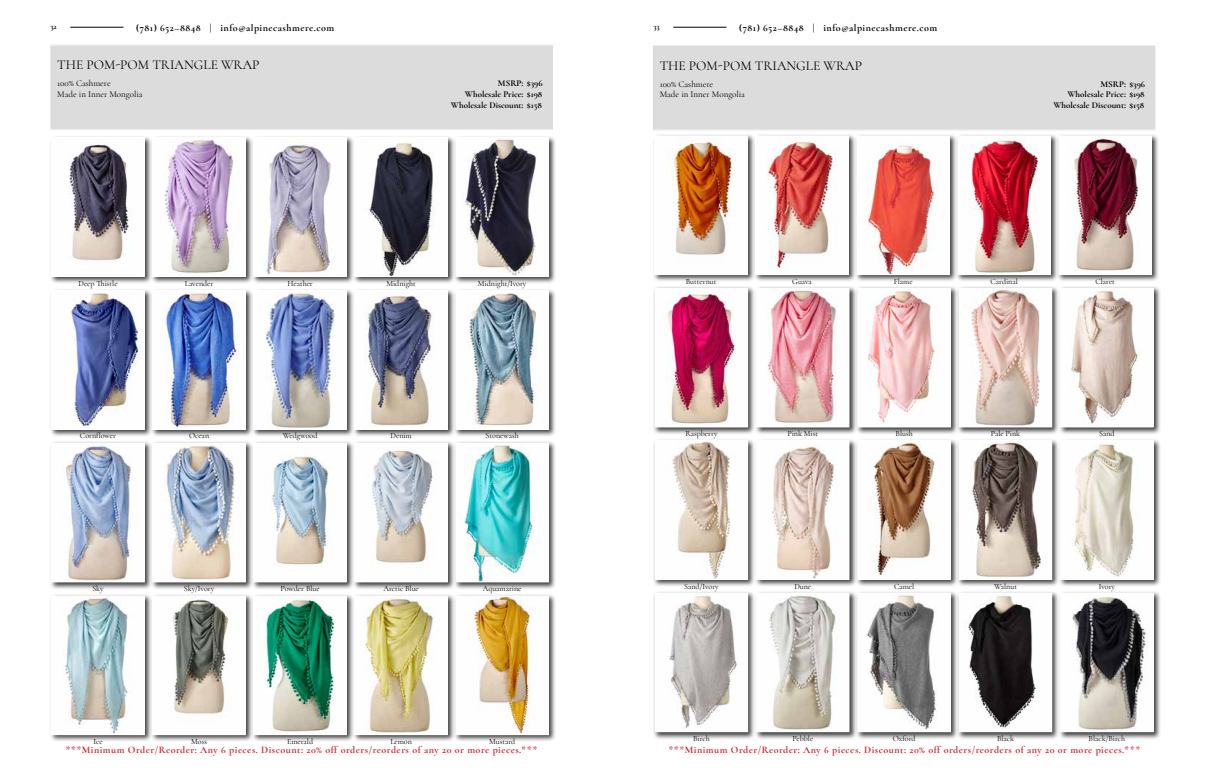
<style>
.page{position:relative;width:1206px;height:774px;background:#fff}
.page>*{position:absolute;margin:0;border:0;box-sizing:border-box;transform-origin:0 0}
.t1{font:13.5px "Cormorant";color:#000}
.t2{font:700 10px "Cormorant";letter-spacing:.05em;color:#d2232a}
.t3{font:700 10px "Cormorant";letter-spacing:.05em;color:#000}
.t4{font:700 9px/10.8px "Cormorant";color:#000;text-align:right}
.t5{font:9px/10.8px "Cormorant";color:#000}
.t6{font:8px "Cormorant";color:#000}
.t7{font:700 8px "Cormorant";color:#000}
</style>
<div class="page">
<hr style="left:70px;top:27px;width:54px;height:1px;background:#000">
<hr style="left:673px;top:27px;width:54px;height:1px;background:#000">
<div style="left:754px;top:286px;width:103px;height:149px;background:#000;opacity:.75"></div>
<img style="left:758px;top:290px;width:89px;height:135px">
<div style="left:653px;top:286px;width:103px;height:149px;background:#000;opacity:.75"></div>
<img style="left:657px;top:290px;width:89px;height:135px">
<div style="left:856px;top:286px;width:102px;height:149px;background:#000;opacity:.75"></div>
<img style="left:860px;top:290px;width:89px;height:135px">
<div style="left:1058px;top:286px;width:103px;height:149px;background:#000;opacity:.75"></div>
<img style="left:1062px;top:290px;width:90px;height:135px">
<div style="left:957px;top:286px;width:103px;height:149px;background:#000;opacity:.75"></div>
<img style="left:961px;top:290px;width:89px;height:135px">
<div style="left:653px;top:591px;width:103px;height:149px;background:#000;opacity:.75"></div>
<img style="left:657px;top:595px;width:89px;height:135px">
<div style="left:754px;top:591px;width:103px;height:149px;background:#000;opacity:.75"></div>
<img style="left:758px;top:595px;width:89px;height:135px">
<div style="left:1058px;top:591px;width:103px;height:149px;background:#000;opacity:.75"></div>
<img style="left:1062px;top:595px;width:90px;height:135px">
<div style="left:957px;top:591px;width:103px;height:149px;background:#000;opacity:.75"></div>
<img style="left:961px;top:595px;width:89px;height:135px">
<div style="left:856px;top:591px;width:102px;height:149px;background:#000;opacity:.75"></div>
<img style="left:860px;top:595px;width:89px;height:135px">
<div style="left:652px;top:45px;width:504px;height:85px;background:#dcdcdc"></div>
<div style="left:652px;top:45px;width:504px;height:86px;border:1px solid #fff"></div>
<div style="left:754px;top:438px;width:103px;height:149px;background:#000;opacity:.75"></div>
<img style="left:758px;top:442px;width:89px;height:136px">
<div style="left:653px;top:438px;width:103px;height:149px;background:#000;opacity:.75"></div>
<img style="left:657px;top:442px;width:89px;height:136px">
<div style="left:1058px;top:438px;width:103px;height:149px;background:#000;opacity:.75"></div>
<img style="left:1062px;top:442px;width:90px;height:136px">
<div style="left:957px;top:438px;width:103px;height:149px;background:#000;opacity:.75"></div>
<img style="left:961px;top:442px;width:89px;height:136px">
<div style="left:856px;top:438px;width:102px;height:149px;background:#000;opacity:.75"></div>
<img style="left:860px;top:442px;width:89px;height:136px">
<div style="left:956px;top:134px;width:102px;height:148px;background:#000;opacity:.75"></div>
<img style="left:960px;top:138px;width:89px;height:135px">
<div style="left:1057px;top:134px;width:102px;height:148px;background:#000;opacity:.75"></div>
<img style="left:1061px;top:138px;width:89px;height:135px">
<div style="left:855px;top:134px;width:102px;height:148px;background:#000;opacity:.75"></div>
<img style="left:859px;top:138px;width:89px;height:135px">
<div style="left:653px;top:134px;width:102px;height:148px;background:#000;opacity:.75"></div>
<img style="left:656px;top:138px;width:90px;height:135px">
<div style="left:754px;top:134px;width:102px;height:148px;background:#000;opacity:.75"></div>
<img style="left:757px;top:138px;width:90px;height:135px">
<div style="left:50px;top:45px;width:504px;height:85px;background:#dcdcdc"></div>
<div style="left:49px;top:44px;width:505px;height:87px;border:1px solid #fff"></div>
<div style="left:252px;top:288px;width:102px;height:149px;background:#000;opacity:.75"></div>
<img style="left:255px;top:292px;width:90px;height:136px">
<div style="left:50px;top:288px;width:102px;height:149px;background:#000;opacity:.75"></div>
<img style="left:53px;top:292px;width:90px;height:136px">
<div style="left:353px;top:288px;width:102px;height:149px;background:#000;opacity:.75"></div>
<img style="left:356px;top:292px;width:90px;height:136px">
<div style="left:151px;top:288px;width:102px;height:149px;background:#000;opacity:.75"></div>
<img style="left:154px;top:292px;width:90px;height:136px">
<div style="left:454px;top:288px;width:102px;height:149px;background:#000;opacity:.75"></div>
<img style="left:458px;top:292px;width:89px;height:136px">
<div style="left:151px;top:136px;width:102px;height:148px;background:#000;opacity:.75"></div>
<img style="left:154px;top:139px;width:90px;height:136px">
<div style="left:454px;top:136px;width:102px;height:148px;background:#000;opacity:.75"></div>
<img style="left:458px;top:139px;width:89px;height:136px">
<div style="left:353px;top:136px;width:102px;height:148px;background:#000;opacity:.75"></div>
<img style="left:356px;top:139px;width:90px;height:136px">
<div style="left:252px;top:136px;width:102px;height:148px;background:#000;opacity:.75"></div>
<img style="left:255px;top:139px;width:90px;height:136px">
<div style="left:50px;top:136px;width:102px;height:148px;background:#000;opacity:.75"></div>
<img style="left:53px;top:139px;width:90px;height:136px">
<div style="left:50px;top:594px;width:102px;height:148px;background:#000;opacity:.75"></div>
<img style="left:53px;top:598px;width:90px;height:135px">
<div style="left:151px;top:594px;width:102px;height:148px;background:#000;opacity:.75"></div>
<img style="left:154px;top:598px;width:90px;height:135px">
<div style="left:252px;top:594px;width:102px;height:148px;background:#000;opacity:.75"></div>
<img style="left:255px;top:598px;width:90px;height:135px">
<div style="left:353px;top:594px;width:102px;height:148px;background:#000;opacity:.75"></div>
<img style="left:356px;top:598px;width:90px;height:135px">
<div style="left:454px;top:594px;width:102px;height:148px;background:#000;opacity:.75"></div>
<img style="left:458px;top:598px;width:89px;height:135px">
<div style="left:50px;top:441px;width:102px;height:149px;background:#000;opacity:.75"></div>
<img style="left:53px;top:445px;width:90px;height:135px">
<div style="left:454px;top:441px;width:102px;height:149px;background:#000;opacity:.75"></div>
<img style="left:458px;top:445px;width:89px;height:135px">
<div style="left:353px;top:441px;width:102px;height:149px;background:#000;opacity:.75"></div>
<img style="left:356px;top:445px;width:90px;height:135px">
<div style="left:252px;top:441px;width:102px;height:149px;background:#000;opacity:.75"></div>
<img style="left:255px;top:445px;width:90px;height:135px">
<div style="left:151px;top:441px;width:102px;height:149px;background:#000;opacity:.75"></div>
<img style="left:154px;top:445px;width:90px;height:135px">
<p class="t7" style="left:50px;top:21px;width:8px">32</p>
<p class="t3" style="left:136px;top:21px;width:200px">(781) 652–8848 | info@alpinecashmere.com</p>
<p class="t7" style="left:653px;top:21px;width:8px">33</p>
<p class="t3" style="left:739px;top:21px;width:200px">(781) 652–8848 | info@alpinecashmere.com</p>
<h1 class="t1" style="left:57px;top:57px;width:204px">THE POM-POM TRIANGLE WRAP</h1>
<p class="t5" style="left:57px;top:78px;width:87px">100% Cashmere<br>Made in Inner Mongolia</p>
<p class="t4" style="left:451px;top:78px;width:93px">MSRP: $396<br>Wholesale Price: $198<br>Wholesale Discount: $158</p>
<h1 class="t1" style="left:660px;top:57px;width:204px">THE POM-POM TRIANGLE WRAP</h1>
<p class="t5" style="left:660px;top:78px;width:87px">100% Cashmere<br>Made in Inner Mongolia</p>
<p class="t4" style="left:1053px;top:78px;width:93px">MSRP: $396<br>Wholesale Price: $198<br>Wholesale Discount: $158</p>
<p class="t6" style="left:79px;top:278px;width:41px">Deep Thistle</p>
<p class="t6" style="left:185px;top:278px;width:30px">Lavender</p>
<p class="t6" style="left:287px;top:278px;width:27px">Heather</p>
<p class="t6" style="left:386px;top:278px;width:31px">Midnight</p>
<p class="t6" style="left:478px;top:278px;width:50px">Midnight/Ivory</p>
<p class="t6" style="left:686px;top:276px;width:32px">Butternut</p>
<p class="t6" style="left:792px;top:276px;width:21px">Guava</p>
<p class="t6" style="left:894px;top:276px;width:20px">Flame</p>
<p class="t6" style="left:991px;top:276px;width:29px">Cardinal</p>
<p class="t6" style="left:1095px;top:276px;width:21px">Claret</p>
<p class="t6" style="left:80px;top:431px;width:38px">Cornflower</p>
<p class="t6" style="left:189px;top:431px;width:22px">Ocean</p>
<p class="t6" style="left:283px;top:431px;width:36px">Wedgwood</p>
<p class="t6" style="left:391px;top:431px;width:23px">Denim</p>
<p class="t6" style="left:486px;top:431px;width:35px">Stonewash</p>
<p class="t6" style="left:685px;top:429px;width:34px">Raspberry</p>
<p class="t6" style="left:787px;top:429px;width:32px">Pink Mist</p>
<p class="t6" style="left:896px;top:429px;width:19px">Blush</p>
<p class="t6" style="left:991px;top:429px;width:31px">Pale Pink</p>
<p class="t6" style="left:1099px;top:429px;width:17px">Sand</p>
<p class="t6" style="left:92px;top:584px;width:13px">Sky</p>
<p class="t6" style="left:184px;top:584px;width:32px">Sky/Ivory</p>
<p class="t6" style="left:281px;top:584px;width:41px">Powder Blue</p>
<p class="t6" style="left:383px;top:584px;width:37px">Arctic Blue</p>
<p class="t6" style="left:483px;top:584px;width:40px">Aquamarine</p>
<p class="t6" style="left:684px;top:581px;width:36px">Sand/Ivory</p>
<p class="t6" style="left:794px;top:581px;width:18px">Dune</p>
<p class="t6" style="left:894px;top:581px;width:22px">Camel</p>
<p class="t6" style="left:994px;top:581px;width:24px">Walnut</p>
<p class="t6" style="left:1099px;top:581px;width:18px">Ivory</p>
<p class="t6" style="left:693px;top:734px;width:18px">Birch</p>
<p class="t6" style="left:792px;top:734px;width:22px">Pebble</p>
<p class="t6" style="left:893px;top:734px;width:24px">Oxford</p>
<p class="t6" style="left:997px;top:734px;width:19px">Black</p>
<p class="t6" style="left:1089px;top:734px;width:38px">Black/Birch</p>
<p class="t6" style="left:93px;top:736px;width:11px">Ice</p>
<p class="t6" style="left:191px;top:736px;width:17px">Moss</p>
<p class="t6" style="left:287px;top:736px;width:27px">Emerald</p>
<p class="t6" style="left:390px;top:736px;width:23px">Lemon</p>
<p class="t6" style="left:489px;top:736px;width:28px">Mustard</p>
<p class="t2" style="left:66px;top:744px;width:473px">***Minimum Order/Reorder: Any 6 pieces. Discount: 20% off orders/reorders of any 20 or more pieces.***</p>
<p class="t2" style="left:669px;top:744px;width:473px">***Minimum Order/Reorder: Any 6 pieces. Discount: 20% off orders/reorders of any 20 or more pieces.***</p>
</div>
